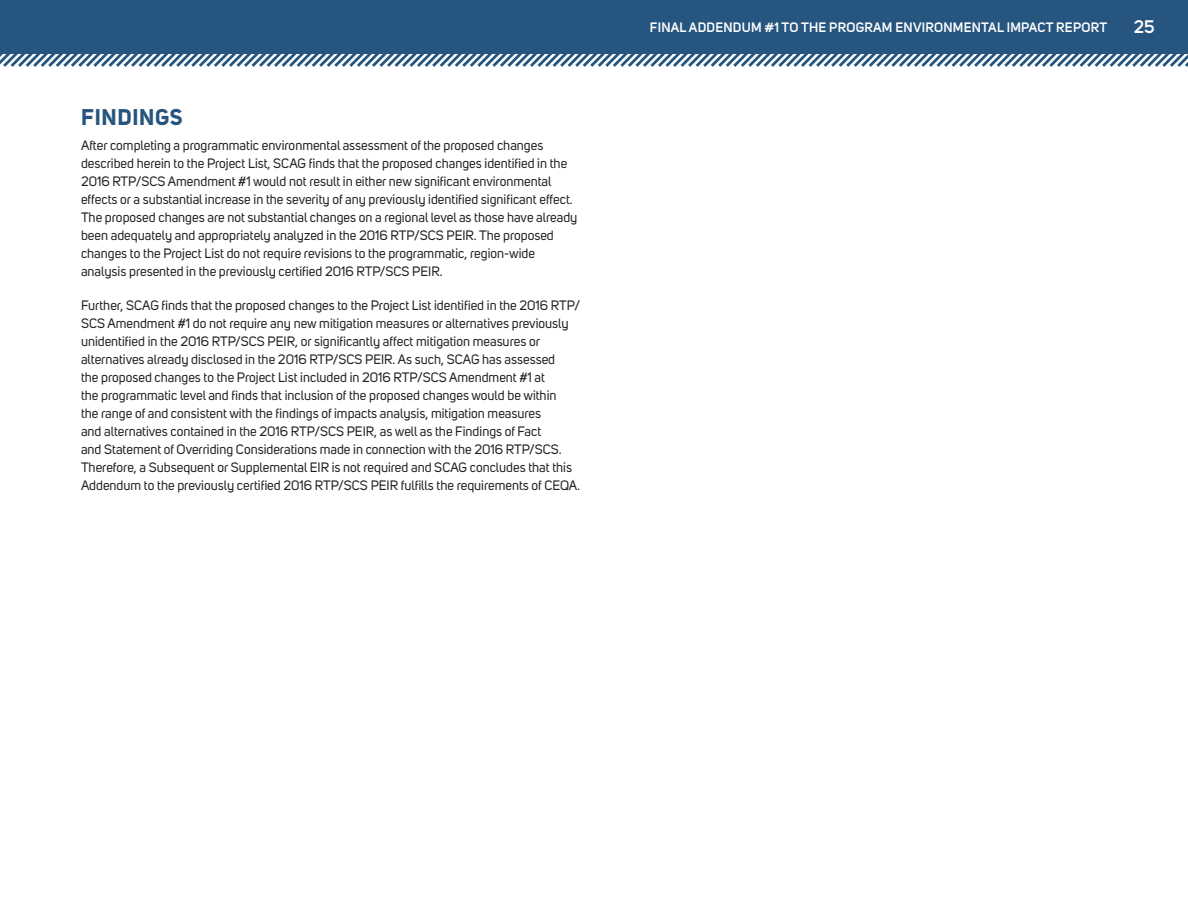
<style>
.page{position:relative;width:1188px;height:918px;background:#fff}
.page>*{position:absolute;margin:0;border:0;box-sizing:border-box;transform-origin:0 0}
.Heading_1{font:700 22.5px "Uni Sans";letter-spacing:.03em;color:#26557f}
.t1{font:600 18px "Uni Sans";color:#fff}
.t2{font:13.5px/18px "Uni Sans";color:#231f20}
.t3{font:600 13.5px "Uni Sans";letter-spacing:.02em;color:#fff}
</style>
<div class="page">
<div style="left:0;top:0;width:1188px;height:54px;background:#26557f"></div>
<svg style="left:0;top:54px;width:1188px;height:13px"></svg>
<p class="Heading_1" style="left:81px;top:103px;width:103px">FINDINGS</p>
<p class="t2" style="left:81px;top:136px;width:498px">After completing a programmatic environmental assessment of the proposed changes described herein to the Project List, SCAG finds that the proposed changes identified in the 2016 RTP/SCS Amendment #1 would not result in either new significant environmental effects or a substantial increase in the severity of any previously identified significant effect.<br>The proposed changes are not substantial changes on a regional level as those have already been adequately and appropriately analyzed in the 2016 RTP/SCS PEIR. The proposed changes to the Project List do not require revisions to the programmatic, region-wide analysis presented in the previously certified 2016 RTP/SCS PEIR.</p>
<p class="t2" style="left:81px;top:297px;width:501px">Further, SCAG finds that the proposed changes to the Project List identified in the 2016 RTP/ SCS Amendment #1 do not require any new mitigation measures or alternatives previously unidentified in the 2016 RTP/SCS PEIR, or significantly affect mitigation measures or alternatives already disclosed in the 2016 RTP/SCS PEIR. As such, SCAG has assessed<br>the proposed changes to the Project List included in 2016 RTP/SCS Amendment #1 at<br>the programmatic level and finds that inclusion of the proposed changes would be within<br>the range of and consistent with the findings of impacts analysis, mitigation measures<br>and alternatives contained in the 2016 RTP/SCS PEIR, as well as the Findings of Fact<br>and Statement of Overriding Considerations made in connection with the 2016 RTP/SCS.<br>Therefore, a Subsequent or Supplemental EIR is not required and SCAG concludes that this Addendum to the previously certified 2016 RTP/SCS PEIR fulfills the requirements of CEQA.</p>
<p class="t3" style="left:650px;top:17px;width:459px">FINAL ADDENDUM #1 TO THE PROGRAM ENVIRONMENTAL IMPACT REPORT</p>
<h2 class="t1" style="left:1134px;top:13px;width:22px">25</h2>
</div>
